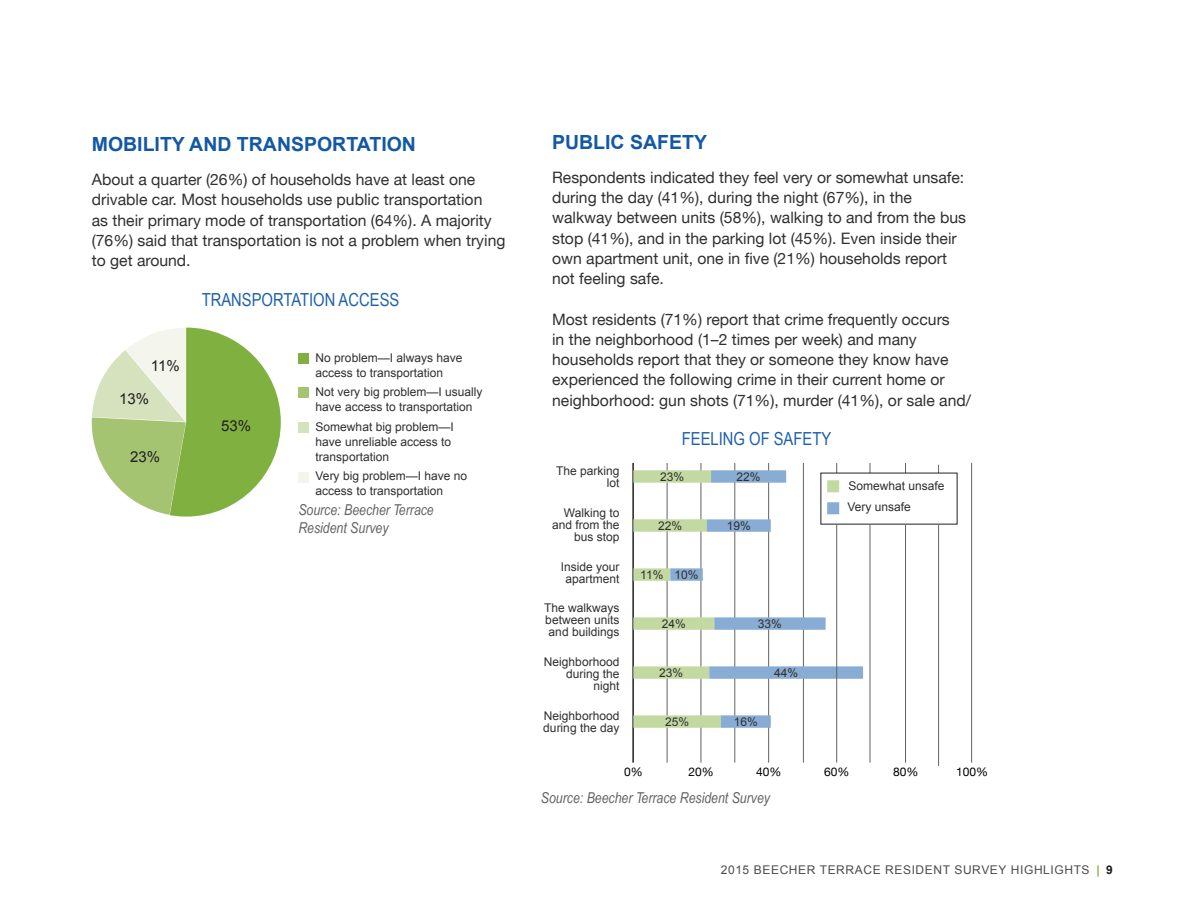
<style>
.page{position:relative;width:1188px;height:918px;background:#fff}
.page>*{position:absolute;margin:0;border:0;box-sizing:border-box;transform-origin:0 0}
.Headers{font:700 19.5px "Arial";color:#1258a7}
.Key{font:18px "Arial Narrow";color:#1e60ab}
.Text_Body{font:15.75px/20.2px "Helvetica Neue LT";color:#312f30}
.Sources{font:italic 15px/18px "Arial Narrow";color:#636366}
.Text_Body-2{font:15px "Arial";color:#231f20}
.Text_Body-3{font:12px/12px "Arial";color:#312f30}
.t1{font:12px "Arial";letter-spacing:.05em;color:#4b4c4d}
.Key-2{font:12px "Arial";color:#312f30}
.Text_Body-4{font:12px "Helvetica Neue LT";color:#000}
.s1{font-weight:700;color:#84b546}
.s2{font-weight:700;color:#231f20}
</style>
<div class="page">
<div style="left:298px;top:472px;width:11px;height:11px;background:#f4f6ed"></div>
<div style="left:298px;top:422px;width:11px;height:11px;background:#d5e2bd"></div>
<div style="left:298px;top:387px;width:11px;height:11px;background:#a5c472"></div>
<div style="left:298px;top:353px;width:11px;height:10px;background:#80b140"></div>
<svg style="left:92px;top:328px;width:189px;height:189px"></svg>
<hr style="left:667px;top:463px;width:1px;height:300px;background:#636366">
<hr style="left:701px;top:463px;width:1px;height:300px;background:#636366">
<hr style="left:734px;top:463px;width:1px;height:300px;background:#636366">
<hr style="left:768px;top:463px;width:1px;height:300px;background:#636366">
<hr style="left:803px;top:463px;width:1px;height:300px;background:#636366">
<hr style="left:938px;top:465px;width:1px;height:301px;background:#636366">
<hr style="left:632px;top:463px;width:2px;height:300px;background:#231f20">
<hr style="left:971px;top:463px;width:1px;height:300px;background:#636366">
<div style="left:634px;top:716px;width:86px;height:11px;background:#c2daa2"></div>
<div style="left:633px;top:715px;width:88px;height:13px;border:2px solid #c2daa2"></div>
<div style="left:722px;top:716px;width:48px;height:11px;background:#88acd3"></div>
<div style="left:721px;top:715px;width:50px;height:13px;border:2px solid #88acd3"></div>
<div style="left:634px;top:667px;width:74px;height:11px;background:#c2daa2"></div>
<div style="left:633px;top:666px;width:76px;height:13px;border:2px solid #c2daa2"></div>
<div style="left:710px;top:667px;width:152px;height:11px;background:#88acd3"></div>
<div style="left:709px;top:666px;width:154px;height:13px;border:2px solid #88acd3"></div>
<div style="left:634px;top:618px;width:80px;height:11px;background:#c2daa2"></div>
<div style="left:633px;top:617px;width:81px;height:13px;border:2px solid #c2daa2"></div>
<div style="left:715px;top:618px;width:110px;height:11px;background:#88acd3"></div>
<div style="left:714px;top:617px;width:112px;height:13px;border:2px solid #88acd3"></div>
<div style="left:634px;top:569px;width:36px;height:11px;background:#c2daa2"></div>
<div style="left:633px;top:568px;width:37px;height:13px;border:2px solid #c2daa2"></div>
<div style="left:671px;top:569px;width:31px;height:11px;background:#88acd3"></div>
<div style="left:670px;top:568px;width:33px;height:13px;border:2px solid #88acd3"></div>
<div style="left:634px;top:520px;width:72px;height:11px;background:#c2daa2"></div>
<div style="left:633px;top:519px;width:74px;height:13px;border:2px solid #c2daa2"></div>
<div style="left:708px;top:520px;width:62px;height:11px;background:#88acd3"></div>
<div style="left:707px;top:519px;width:64px;height:13px;border:2px solid #88acd3"></div>
<div style="left:634px;top:471px;width:76px;height:11px;background:#c2daa2"></div>
<div style="left:633px;top:470px;width:78px;height:13px;border:2px solid #c2daa2"></div>
<div style="left:712px;top:471px;width:73px;height:11px;background:#88acd3"></div>
<div style="left:711px;top:470px;width:75px;height:13px;border:2px solid #88acd3"></div>
<hr style="left:836px;top:463px;width:1px;height:300px;background:#636366">
<hr style="left:870px;top:463px;width:1px;height:300px;background:#636366">
<hr style="left:905px;top:463px;width:1px;height:300px;background:#636366">
<div style="left:821px;top:473px;width:136px;height:51px;background:#fff"></div>
<div style="left:827px;top:480px;width:12px;height:12px;background:#c2daa2;border:2px solid #c2daa2"></div>
<div style="left:827px;top:502px;width:12px;height:12px;background:#88acd3;border:2px solid #88acd3"></div>
<p class="Headers" style="left:552px;top:129px;width:156px">PUBLIC SAFETY</p>
<p class="Text_Body" style="left:552px;top:167px;width:415px">Respondents indicated they feel very or somewhat unsafe: during the day (41%), during the night (67%), in the walkway between units (58%), walking to and from the bus stop (41%), and in the parking lot (45%). Even inside their own apartment unit, one in five (21%) households report not feeling safe.</p>
<p class="Text_Body" style="left:552px;top:309px;width:420px">Most residents (71%) report that crime frequently occurs<br>in the neighborhood (1–2 times per week) and many households report that they or someone they know have experienced the following crime in their current home or neighborhood: gun shots (71%), murder (41%), or sale and/</p>
<p class="Headers" style="left:92px;top:131px;width:326px">MOBILITY AND TRANSPORTATION</p>
<p class="Text_Body" style="left:92px;top:169px;width:415px">About a quarter (26%) of households have at least one drivable car. Most households use public transportation<br>as their primary mode of transportation (64%). A majority (76%) said that transportation is not a problem when trying to get around.</p>
<p class="Key" style="left:202px;top:286px;width:199px">TRANSPORTATION ACCESS</p>
<p class="Text_Body-3" style="left:316px;top:350px;width:148px;line-height:15px">No problem—I always have access to transportation</p>
<p class="Text_Body-3" style="left:316px;top:385px;width:168px;line-height:15px">Not very big problem—I usually have access to transportation</p>
<p class="Text_Body-3" style="left:316px;top:419px;width:140px;line-height:15px">Somewhat big problem—I have unreliable access to transportation</p>
<p class="Text_Body-3" style="left:316px;top:469px;width:153px;line-height:15px">Very big problem—I have no access to transportation</p>
<p class="Text_Body-2" style="left:151px;top:355px;width:30px">11%</p>
<p class="Text_Body-2" style="left:119px;top:389px;width:32px">13%</p>
<p class="Text_Body-2" style="left:221px;top:416px;width:32px">53%</p>
<p class="Key" style="left:682px;top:426px;width:151px">FEELING OF SAFETY</p>
<p class="Text_Body-2" style="left:130px;top:447px;width:32px">23%</p>
<p class="Text_Body-3" style="left:556px;top:465px;width:65px;text-align:right">The parking lot</p>
<p class="Key-2" style="left:660px;top:468px;width:26px">23%</p>
<p class="Key-2" style="left:737px;top:468px;width:26px">22%</p>
<p class="Text_Body-3" style="left:848px;top:480px;width:98px">Somewhat unsafe</p>
<p class="Text_Body-3" style="left:847px;top:501px;width:65px">Very unsafe</p>
<p class="Sources" style="left:298px;top:501px;width:137px">Source: Beecher Terrace<br>Resident Survey</p>
<p class="Text_Body-3" style="left:552px;top:507px;width:69px;text-align:right">Walking to and from the bus stop</p>
<p class="Text_Body-3" style="left:561px;top:560px;width:60px;text-align:center">Inside your apartment</p>
<p class="Text_Body-3" style="left:544px;top:602px;width:77px;text-align:justify">The walkways between units and buildings</p>
<p class="Text_Body-3" style="left:544px;top:656px;width:77px;text-align:right">Neighborhood during the night</p>
<p class="Text_Body-3" style="left:543px;top:710px;width:78px">Neighborhood during the day</p>
<p class="Key-2" style="left:658px;top:517px;width:26px">22%</p>
<p class="Key-2" style="left:727px;top:518px;width:26px">19%</p>
<p class="Key-2" style="left:640px;top:567px;width:25px">11%</p>
<p class="Key-2" style="left:675px;top:567px;width:26px">10%</p>
<p class="Key-2" style="left:662px;top:616px;width:26px">24%</p>
<p class="Key-2" style="left:758px;top:616px;width:26px">33%</p>
<p class="Key-2" style="left:659px;top:665px;width:26px">23%</p>
<p class="Key-2" style="left:774px;top:665px;width:26px">44%</p>
<p class="Key-2" style="left:665px;top:714px;width:26px">25%</p>
<p class="Key-2" style="left:734px;top:714px;width:26px">16%</p>
<p class="Text_Body-4" style="left:756px;top:765px;width:27px">40%</p>
<p class="Text_Body-4" style="left:824px;top:765px;width:27px">60%</p>
<p class="Text_Body-4" style="left:893px;top:765px;width:27px">80%</p>
<p class="Text_Body-4" style="left:956px;top:765px;width:34px">100%</p>
<p class="Sources" style="left:541px;top:789px;width:231px">Source: Beecher Terrace Resident Survey</p>
<p class="Text_Body-4" style="left:624px;top:765px;width:20px">0%</p>
<p class="Text_Body-4" style="left:688px;top:765px;width:27px">20%</p>
<p class="t1" style="left:721px;top:862px;width:394px">2015 BEECHER TERRACE RESIDENT SURVEY HIGHLIGHTS <span class="s1">|</span> <span class="s2">9</span></p>
</div>
